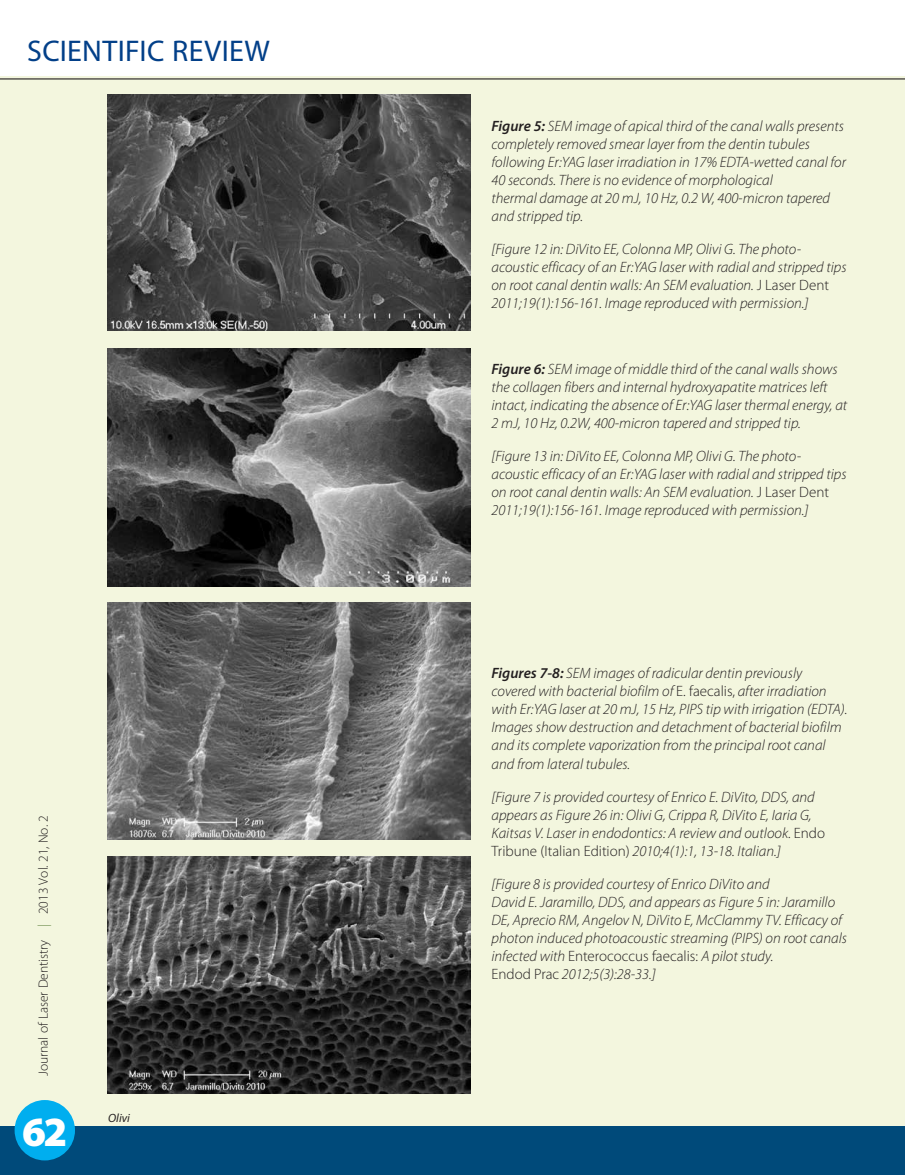
<style>
.page{position:relative;width:905px;height:1175px;background:#fff}
.page>*{position:absolute;margin:0;border:0;box-sizing:border-box;transform-origin:0 0}
.t1{font:900 41.7px "Myriad Pro";color:#fff}
.t2{font:30px "Myriad Pro";letter-spacing:.01em;color:#023f88}
.t3{font:italic 300 15px/18px "Myriad Pro";color:#231f20}
.t4{font:300 13.5px "Myriad Pro";color:#231f20}
.t5{font:italic 12px "Myriad Pro";color:#231f20}
.s1{color:#698948}
.s2{font-weight:600}
.s3{font-style:normal}
</style>
<div class="page">
<div style="left:0;top:77px;width:904px;height:1071px;background:#f3f6de"></div>
<div style="left:0;top:1126px;width:904px;height:48px;background:#004a7a"></div>
<div style="left:15px;top:1100px;width:60px;height:60px;background:#00aeef;border-radius:50%"></div>
<hr style="left:0;top:78px;width:904px;height:1px;background:#231f20">
<img style="left:108px;top:94px;width:362px;height:237px">
<img style="left:108px;top:348px;width:362px;height:238px">
<img style="left:108px;top:602px;width:362px;height:238px">
<img style="left:108px;top:856px;width:362px;height:238px">
<h2 class="t2" style="left:27px;top:35px;width:244px">SCIENTIFIC REVIEW</h2>
<p class="t4" style="left:36px;top:1076px;width:262px;rotate:-90deg">Journal of Laser Dentistry <span class="s1">|</span> 2013 Vol. 21, No. 2</p>
<h1 class="t1" style="left:22px;top:1108px;width:47px">62</h1>
<p class="t5" style="left:108px;top:1112px;width:23px">Olivi</p>
<p class="t3" style="left:491px;top:117px;width:356px"><span class="s2">Figure 5:</span> SEM image of apical third of the canal walls presents completely removed smear layer from the dentin tubules following Er:YAG laser irradiation in 17% EDTA-wetted canal for 40 seconds. There is no evidence of morphological<br>thermal damage at 20 mJ, 10 Hz, 0.2 W, 400-micron tapered and stripped tip.</p>
<p class="t3" style="left:491px;top:240px;width:357px">[Figure 12 in: DiVito EE, Colonna MP, Olivi G. The photo&shy;acoustic efficacy of an Er:YAG laser with radial and stripped tips on root canal dentin walls: An SEM evaluation. <span class="s3">J Laser Dent </span>2011;19(1):156-161. Image reproduced with permission.]</p>
<p class="t3" style="left:491px;top:360px;width:357px"><span class="s2">Figure 6:</span> SEM image of middle third of the canal walls shows the collagen fibers and internal hydroxyapatite matrices left intact, indicating the absence of Er:YAG laser thermal energy, at 2 mJ, 10 Hz, 0.2W, 400-micron tapered and stripped tip.</p>
<p class="t3" style="left:491px;top:447px;width:357px">[Figure 13 in: DiVito EE, Colonna MP, Olivi G. The photo&shy;acoustic efficacy of an Er:YAG laser with radial and stripped tips on root canal dentin walls: An SEM evaluation. <span class="s3">J Laser Dent </span>2011;19(1):156-161. Image reproduced with permission.]</p>
<p class="t3" style="left:491px;top:665px;width:357px"><span class="s2">Figures 7-8:</span> SEM images of radicular dentin previously covered with bacterial biofilm of <span class="s3">E. faecalis,</span> after irradiation with Er:YAG laser at 20 mJ, 15 Hz, PIPS tip with irrigation (EDTA).<br>Images show destruction and detachment of bacterial biofilm and its complete vaporization from the principal root canal and from lateral tubules.</p>
<p class="t3" style="left:491px;top:788px;width:335px">[Figure 7 is provided courtesy of Enrico E. DiVito, DDS, and appears as Figure 26 in: Olivi G, Crippa R, DiVito E, Iaria G, Kaitsas V. Laser in endodontics: A review and outlook. <span class="s3">Endo Tribune (Italian Edition)</span> 2010;4(1):1, 13-18. Italian.]</p>
<p class="t3" style="left:491px;top:875px;width:357px">[Figure 8 is provided courtesy of Enrico DiVito and<br>David E. Jaramillo, DDS, and appears as Figure 5 in: Jaramillo DE, Aprecio RM, Angelov N, DiVito E, McClammy TV. Efficacy of photon induced photoacoustic streaming (PIPS) on root canals infected with <span class="s3">Enterococcus faecalis:</span> A pilot study.<br><span class="s3">Endod Prac</span> 2012;5(3):28-33.]</p>
</div>
